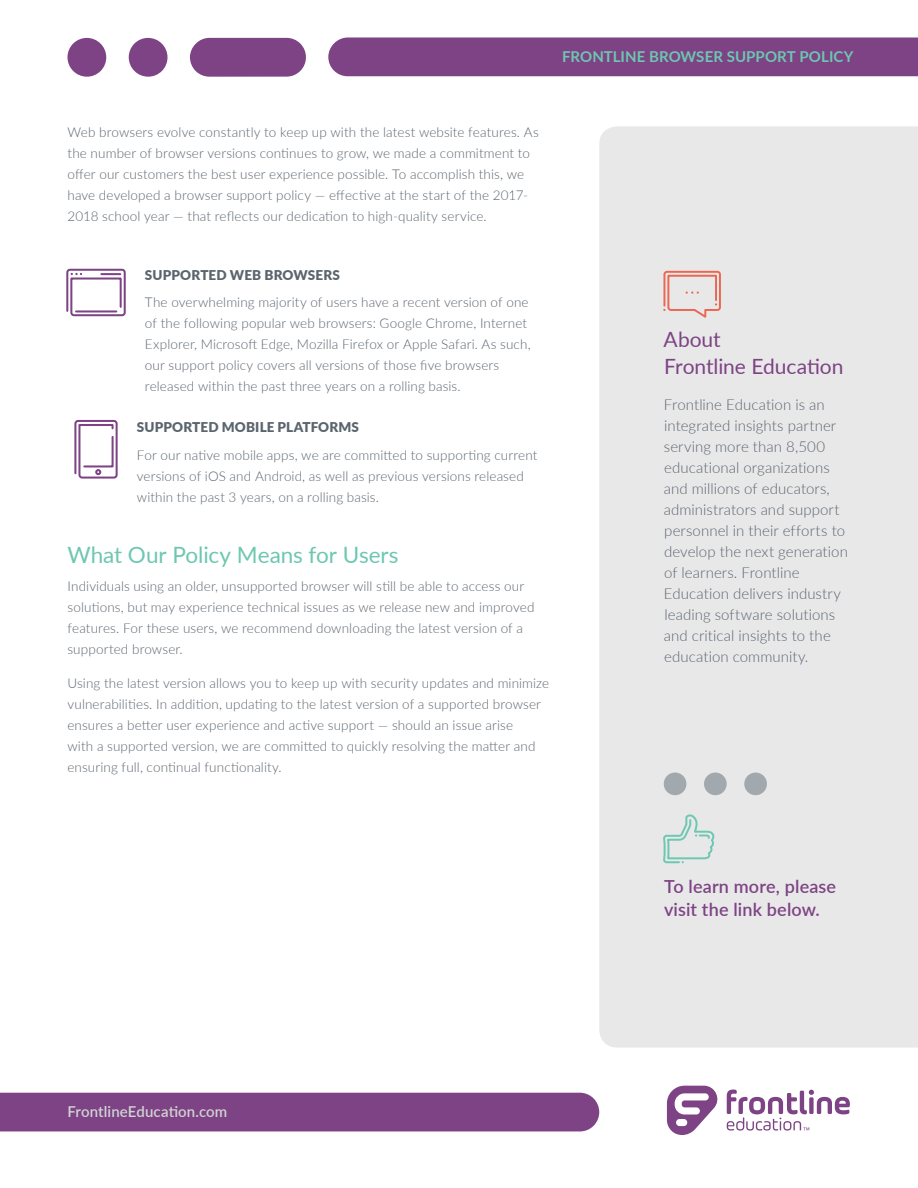
<style>
.page{position:relative;width:918px;height:1188px;background:#fff}
.page>*{position:absolute;margin:0;border:0;box-sizing:border-box;transform-origin:0 0}
.Sub-Head-A{font:22.5px "Lato";letter-spacing:-.005em;color:#6dc7b1}
.Body_Copy{font:21px/27px "Lato";letter-spacing:-.005em;color:#7d4384}
.Body_Copy-2{font:600 18px/22.5px "Lato";letter-spacing:.01em;color:#7d4384}
.Testimonial{font:300 15px/21px "Lato";letter-spacing:.005em;color:#5b656e}
.Body_Copy-3{font:700 15px "Lato";letter-spacing:.005em;color:#6dc7b1}
.Body_Copy-4{font:600 15px "Lato";letter-spacing:.005em;color:#d1d3d4}
.Body_Copy-5{font:300 13.5px/21px "Lato";letter-spacing:.01em;color:#5b656e}
.Sub-Head-A-2{font:900 13.5px "Lato";letter-spacing:.01em;color:#5b656e}
</style>
<div class="page">
<div style="left:599px;top:126px;width:319px;height:922px;background:#e8e8e9"></div>
<svg style="left:667px;top:1086px;width:183px;height:49px"></svg>
<div style="left:328px;top:37px;width:590px;height:39px;background:#7d4384"></div>
<svg style="left:190px;top:38px;width:116px;height:39px;background:#87528d"></svg>
<svg style="left:129px;top:38px;width:39px;height:39px"></svg>
<svg style="left:67px;top:38px;width:39px;height:39px"></svg>
<div style="left:0;top:1093px;width:599px;height:39px;background:#7d4384"></div>
<svg style="left:662px;top:270px;width:60px;height:50px;background:#e8cecb"></svg>
<svg style="left:662px;top:807px;width:53px;height:57px;background:#d3e2df"></svg>
<div style="left:664px;top:773px;width:22px;height:22px;background:#a2a9ae;border-radius:50%"></div>
<div style="left:704px;top:773px;width:23px;height:22px;background:#a2a9ae;border-radius:50%"></div>
<div style="left:744px;top:773px;width:23px;height:22px;background:#a2a9ae;border-radius:50%"></div>
<svg style="left:66px;top:268px;width:60px;height:49px"></svg>
<hr style="left:76px;top:310px;width:40px;height:2px;background:#7d4384">
<svg style="left:74px;top:419px;width:44px;height:60px"></svg>
<p class="Body_Copy-3" style="left:562px;top:46px;width:293px">FRONTLINE BROWSER SUPPORT POLICY</p>
<p class="Body_Copy-5" style="left:68px;top:121px;width:473px">Web browsers evolve constantly to keep up with the latest website features. As the number of browser versions continues to grow, we made a commitment to offer our customers the best user experience possible. To accomplish this, we have developed a browser support policy — effective at the start of the 2017- 2018 school year — that reflects our dedication to high-quality service.</p>
<p class="Sub-Head-A-2" style="left:145px;top:265px;width:196px">SUPPORTED WEB BROWSERS</p>
<p class="Body_Copy-5" style="left:145px;top:292px;width:387px">The overwhelming majority of users have a recent version of one of the following popular web browsers: Google Chrome, Internet Explorer, Microsoft Edge, Mozilla Firefox or Apple Safari. As such, our support policy covers all versions of those five browsers released within the past three years on a rolling basis.</p>
<p class="Sub-Head-A-2" style="left:137px;top:417px;width:224px">SUPPORTED MOBILE PLATFORMS</p>
<p class="Body_Copy-5" style="left:137px;top:444px;width:402px">For our native mobile apps, we are committed to supporting current versions of iOS and Android, as well as previous versions released within the past 3 years, on a rolling basis.</p>
<p class="Sub-Head-A" style="left:68px;top:539px;width:333px">What Our Policy Means for Users</p>
<p class="Body_Copy-5" style="left:68px;top:575px;width:468px">Individuals using an older, unsupported browser will still be able to access our solutions, but may experience technical issues as we release new and improved features. For these users, we recommend downloading the latest version of a supported browser.</p>
<p class="Body_Copy-5" style="left:68px;top:673px;width:483px">Using the latest version allows you to keep up with security updates and minimize vulnerabilities. In addition, updating to the latest version of a supported browser ensures a better user experience and active support — should an issue arise<br>with a supported version, we are committed to quickly resolving the matter and ensuring full, continual functionality.</p>
<p class="Body_Copy" style="left:664px;top:325px;width:181px">About<br>Frontline Education</p>
<p class="Testimonial" style="left:664px;top:394px;width:186px">Frontline Education is an integrated insights partner serving more than 8,500 educational organizations and millions of educators, administrators and support personnel in their efforts to develop the next generation of learners. Frontline<br>Education delivers industry leading software solutions and critical insights to the education community.</p>
<p class="Body_Copy-2" style="left:664px;top:875px;width:174px">To learn more, please visit the link below.</p>
<p class="Body_Copy-4" style="left:68px;top:1101px;width:161px">FrontlineEducation.com</p>
</div>
